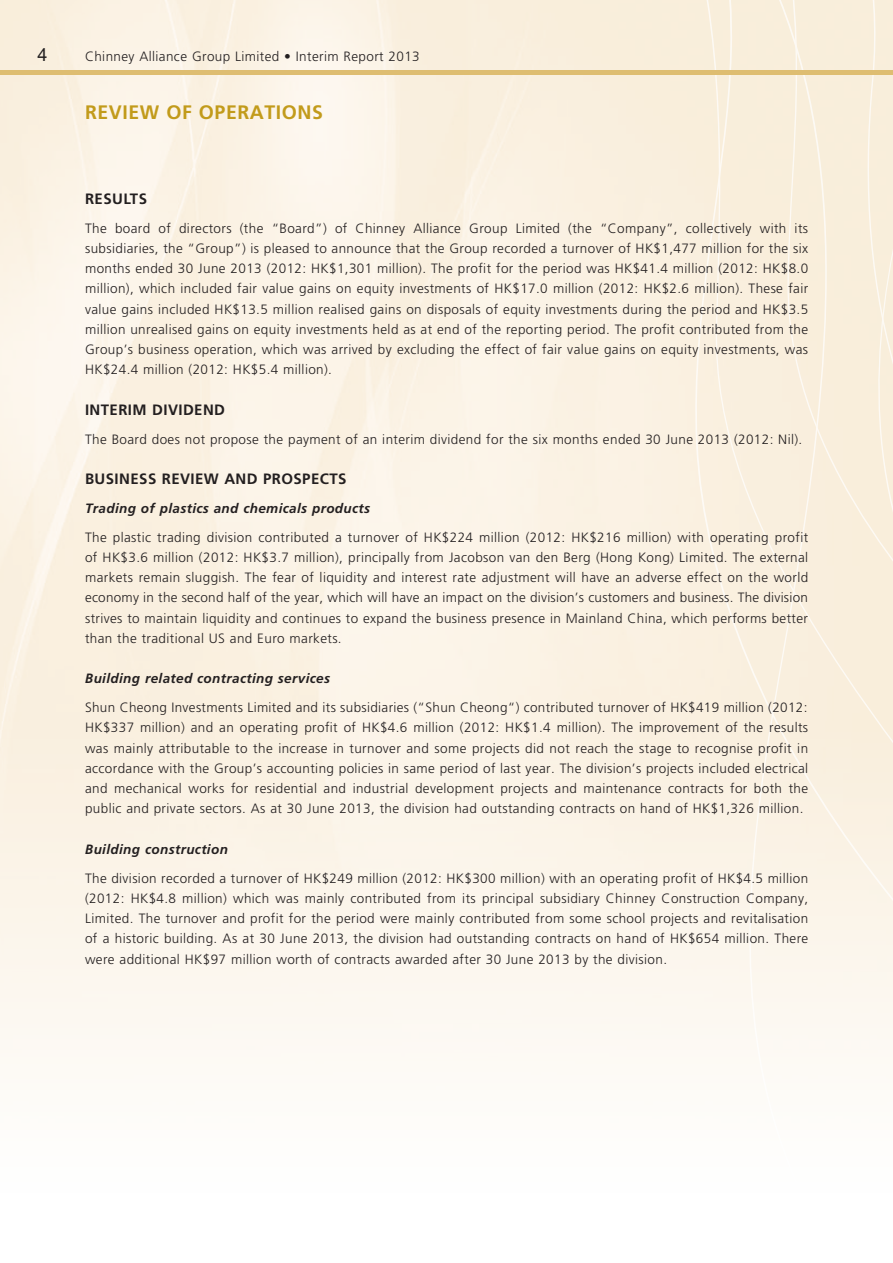
<style>
.page{position:relative;width:893px;height:1263px;background:#fff}
.page>*{position:absolute;margin:0;border:0;box-sizing:border-box;transform-origin:0 0}
.t1{font:700 19.5px "Frutiger LT Std";letter-spacing:.03em;color:#c29b1b}
.t2{font:700 18px "M Hei HK";color:#231f20}
.t3{font:700 15px "Frutiger LT Std";letter-spacing:.03em;color:#231f20}
.t4{font:300 13.5px/20.2px "Frutiger LT Std";letter-spacing:.03em;color:#231f20;text-align:justify}
.t5{font:italic 700 13.5px "Frutiger LT Std";letter-spacing:.03em;color:#231f20}
</style>
<div class="page">
<div style="left:689px;top:950px;width:204px;height:154px;background:#fcf8f2"></div>
<div style="left:726px;top:950px;width:133px;height:206px;background:#fdf9f4"></div>
<svg style="left:682px;top:0;width:211px;height:950px;background:#f9efdf"></svg>
<hr style="left:0;top:70px;width:893px;height:4px;background:#debd71">
<h2 class="t2" style="left:38px;top:41px;width:12px">4</h2>
<p class="t4" style="left:85px;top:46px;width:336px">Chinney Alliance Group Limited • Interim Report 2013</p>
<h1 class="t1" style="left:85px;top:101px;width:239px">REVIEW OF OPERATIONS</h1>
<p class="t3" style="left:85px;top:190px;width:63px">RESULTS</p>
<p class="t4" style="left:85px;top:218px;width:725px">The board of directors (the “Board”) of Chinney Alliance Group Limited (the “Company”, collectively with its subsidiaries, the “Group”) is pleased to announce that the Group recorded a turnover of HK$1,477 million for the six months ended 30 June 2013 (2012: HK$1,301 million). The profit for the period was HK$41.4 million (2012: HK$8.0 million), which included fair value gains on equity investments of HK$17.0 million (2012: HK$2.6 million). These fair value gains included HK$13.5 million realised gains on disposals of equity investments during the period and HK$3.5 million unrealised gains on equity investments held as at end of the reporting period. The profit contributed from the Group’s business operation, which was arrived by excluding the effect of fair value gains on equity investments, was HK$24.4 million (2012: HK$5.4 million).</p>
<p class="t3" style="left:85px;top:401px;width:142px">INTERIM DIVIDEND</p>
<p class="t4" style="left:85px;top:429px;width:719px">The Board does not propose the payment of an interim dividend for the six months ended 30 June 2013 (2012: Nil).</p>
<p class="t3" style="left:85px;top:470px;width:263px">BUSINESS REVIEW AND PROSPECTS</p>
<p class="t5" style="left:85px;top:500px;width:287px">Trading of plastics and chemicals products</p>
<p class="t4" style="left:85px;top:527px;width:725px">The plastic trading division contributed a turnover of HK$224 million (2012: HK$216 million) with operating profit of HK$3.6 million (2012: HK$3.7 million), principally from Jacobson van den Berg (Hong Kong) Limited. The external markets remain sluggish. The fear of liquidity and interest rate adjustment will have an adverse effect on the world economy in the second half of the year, which will have an impact on the division’s customers and business. The division strives to maintain liquidity and continues to expand the business presence in Mainland China, which performs better than the traditional US and Euro markets.</p>
<p class="t5" style="left:85px;top:671px;width:247px">Building related contracting services</p>
<p class="t4" style="left:85px;top:697px;width:725px">Shun Cheong Investments Limited and its subsidiaries (“Shun Cheong“) contributed turnover of HK$419 million (2012:<br>HK$337 million) and an operating profit of HK$4.6 million (2012: HK$1.4 million). The improvement of the results was mainly attributable to the increase in turnover and some projects did not reach the stage to recognise profit in accordance with the Group’s accounting policies in same period of last year. The division’s projects included electrical and mechanical works for residential and industrial development projects and maintenance contracts for both the public and private sectors. As at 30 June 2013, the division had outstanding contracts on hand of HK$1,326 million.</p>
<p class="t5" style="left:85px;top:841px;width:144px">Building construction</p>
<p class="t4" style="left:85px;top:868px;width:725px">The division recorded a turnover of HK$249 million (2012: HK$300 million) with an operating profit of HK$4.5 million (2012: HK$4.8 million) which was mainly contributed from its principal subsidiary Chinney Construction Company, Limited. The turnover and profit for the period were mainly contributed from some school projects and revitalisation of a historic building. As at 30 June 2013, the division had outstanding contracts on hand of HK$654 million. There were additional HK$97 million worth of contracts awarded after 30 June 2013 by the division.</p>
</div>
